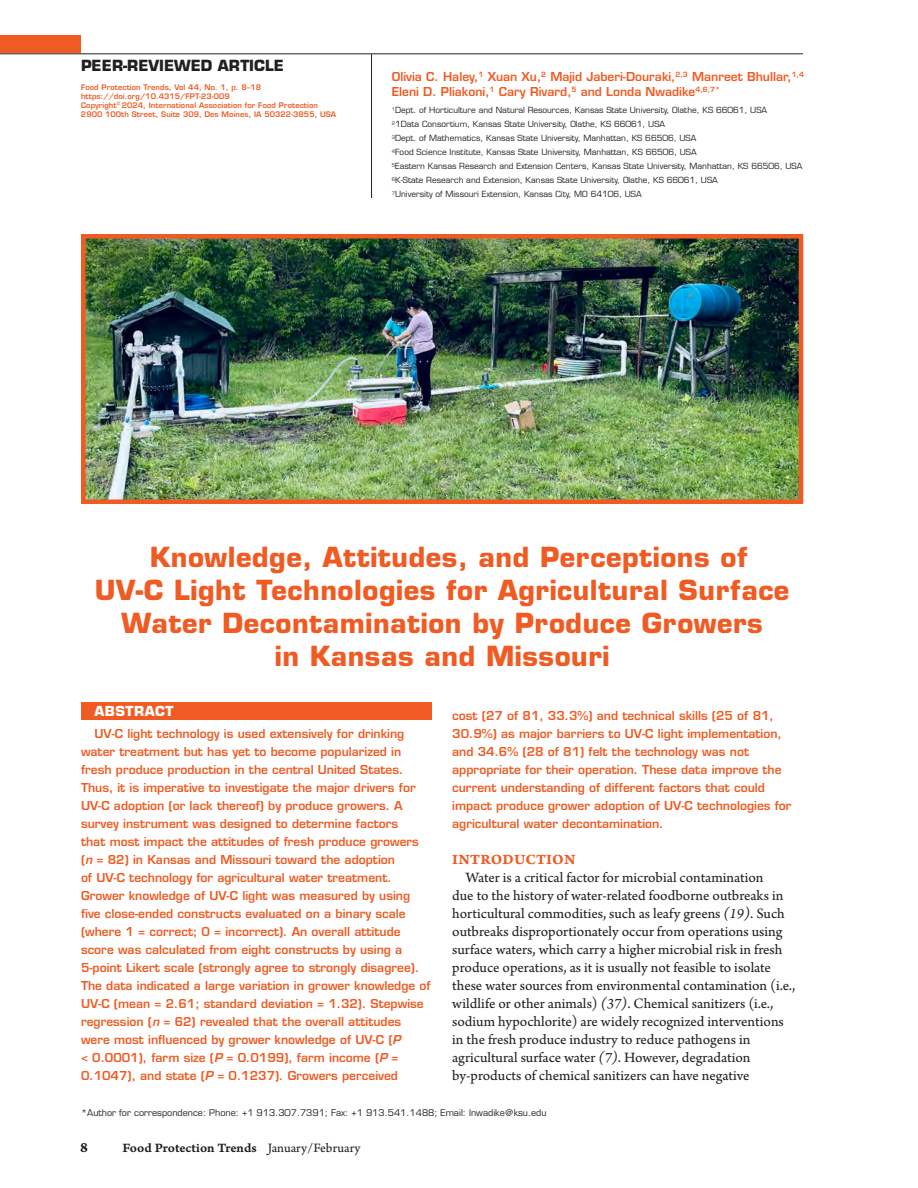
<style>
.page{position:relative;width:918px;height:1188px;background:#fff}
.page>*{position:absolute;margin:0;border:0;box-sizing:border-box;transform-origin:0 0}
.Article_Title{font:700 27px/33px "Eurostile LT Std";letter-spacing:.02em;color:#ef5b22;text-align:center}
.Body_Copy{font:15px/18px "Arno Pro Sm Text";color:#231f20}
.t1{font:700 15px "Eurostile LT Std";color:#231f20}
.Headers_in_Article{font:15px "Arno Pro Bold Caption";letter-spacing:.015em;color:#ef5b22}
.t2{font:15px "Arno Pro Bold Caption";color:#231f20}
.t3{font:13.5px "Arno Pro Smbd Caption";letter-spacing:-.005em;color:#231f20}
.Abstract_Title{font:700 13.5px "Eurostile LT Std";letter-spacing:.04em;color:#fff}
.Abstract_Summary{font:600 12px/18px "Eurostile LT Std";color:#ef5b22}
.Title_Page_Authors{font:600 12px/15px "Eurostile LT Std";color:#ef5b22}
.Author_for_Correspon{font:9px "Eurostile LT Std";color:#231f20}
.Title_Page_Author_In{font:8.25px "Eurostile LT Std";color:#231f20}
.Subhead_2{font:600 7.5px/9px "Eurostile LT Std";letter-spacing:.01em;color:#ef5b22}
.s1{font-style:italic}
.s2{font-family:"Arno Pro Italic Sm Text"}
.s3{font-family:"Arno Pro Sm Text"}
</style>
<div class="page">
<div style="left:81px;top:702px;width:351px;height:18px;background:#ef5b22"></div>
<div style="left:0;top:35px;width:81px;height:18px;background:#ef5b22"></div>
<hr style="left:371px;top:54px;width:1px;height:144px;background:#231f20">
<hr style="left:0;top:53px;width:803px;height:1px;background:#231f20">
<img style="left:86px;top:239px;width:712px;height:260px">
<div style="left:81px;top:234px;width:722px;height:270px;border:4px solid #ef5b22"></div>
<p class="t1" style="left:81px;top:56px;width:204px">PEER-REVIEWED ARTICLE</p>
<p class="Subhead_2" style="left:81px;top:82px;width:182px">Food Protection Trends, Vol 44, No. 1, p. 8–18</p>
<p class="Subhead_2" style="left:81px;top:91px;width:150px">https://doi.org/10.4315/FPT-23-009</p>
<p class="Subhead_2" style="left:81px;top:100px;width:257px">Copyright<sup>©</sup> 2024, International Association for Food Protection<br>2900 100th Street, Suite 309, Des Moines, IA 50322-3855, USA</p>
<p class="Title_Page_Authors" style="left:392px;top:69px;width:414px">Olivia C. Haley,<sup>1</sup> Xuan Xu,<sup>2</sup> Majid Jaberi-Douraki,<sup>2,3</sup> Manreet Bhullar,<sup>1,4<br></sup>Eleni D. Pliakoni,<sup>1</sup> Cary Rivard,<sup>5</sup> and Londa Nwadike<sup>4,6,7*</sup></p>
<p class="Title_Page_Author_In" style="left:392px;top:105px;width:377px"><sup>1</sup>Dept. of Horticulture and Natural Resources, Kansas State University, Olathe, KS 66061, USA</p>
<p class="Title_Page_Author_In" style="left:392px;top:119px;width:275px"><sup>2</sup>1Data Consortium, Kansas State University, Olathe, KS 66061, USA</p>
<p class="Title_Page_Author_In" style="left:392px;top:133px;width:306px"><sup>3</sup>Dept. of Mathematics, Kansas State University, Manhattan, KS 66506, USA</p>
<p class="Title_Page_Author_In" style="left:392px;top:147px;width:306px"><sup>4</sup>Food Science Institute, Kansas State University, Manhattan, KS 66506, USA</p>
<p class="Title_Page_Author_In" style="left:392px;top:161px;width:412px"><sup>5</sup>Eastern Kansas Research and Extension Centers, Kansas State University, Manhattan, KS 66506, USA</p>
<p class="Title_Page_Author_In" style="left:392px;top:175px;width:328px"><sup>6</sup>K-State Research and Extension, Kansas State University, Olathe, KS 66061, USA</p>
<p class="Title_Page_Author_In" style="left:392px;top:189px;width:251px"><sup>7</sup>University of Missouri Extension, Kansas City, MO 64106, USA</p>
<p class="Article_Title" style="left:95px;top:541px;width:696px">Knowledge, Attitudes, and Perceptions of<br>UV-C Light Technologies for Agricultural Surface Water Decontamination by Produce Growers<br>in Kansas and Missouri</p>
<p class="Abstract_Title" style="left:94px;top:703px;width:81px">ABSTRACT</p>
<p class="Abstract_Summary" style="left:81px;top:725px;width:351px;text-indent:14px">UV-C light technology is used extensively for drinking water treatment but has yet to become popularized in fresh produce production in the central United States.<br>Thus, it is imperative to investigate the major drivers for UV-C adoption (or lack thereof) by produce growers. A survey instrument was designed to determine factors<br>that most impact the attitudes of fresh produce growers (<span class="s1">n</span> = 82) in Kansas and Missouri toward the adoption<br>of UV-C technology for agricultural water treatment.<br>Grower knowledge of UV-C light was measured by using five close-ended constructs evaluated on a binary scale (where 1 = correct; 0 = incorrect). An overall attitude score was calculated from eight constructs by using a 5-point Likert scale (strongly agree to strongly disagree).<br>The data indicated a large variation in grower knowledge of UV-C (mean = 2.61; standard deviation = 1.32). Stepwise regression (<span class="s1">n</span> = 62) revealed that the overall attitudes were most influenced by grower knowledge of UV-C (<span class="s1">P<br></span>&lt; 0.0001), farm size (<span class="s1">P</span> = 0.0199), farm income (<span class="s1">P</span> = 0.1047), and state (<span class="s1">P</span> = 0.1237). Growers perceived</p>
<p class="Abstract_Summary" style="left:452px;top:707px;width:341px">cost (27 of 81, 33.3%) and technical skills (25 of 81, 30.9%) as major barriers to UV-C light implementation, and 34.6% (28 of 81) felt the technology was not appropriate for their operation. These data improve the current understanding of different factors that could impact produce grower adoption of UV-C technologies for agricultural water decontamination.</p>
<p class="Headers_in_Article" style="left:452px;top:850px;width:125px">INTRODUCTION</p>
<p class="Body_Copy" style="left:452px;top:869px;width:345px;text-indent:14px">Water is a critical factor for microbial contamination<br>due to the history of water-related foodborne outbreaks in horticultural commodities, such as leafy greens <span class="s2">(19)</span>. Such outbreaks disproportionately occur from operations using surface waters, which carry a higher microbial risk in fresh produce operations, as it is usually not feasible to isolate these water sources from environmental contamination (i.e., wildlife or other animals) <span class="s2">(37)</span>. Chemical sanitizers (i.e., sodium hypochlorite) are widely recognized interventions in the fresh produce industry to reduce pathogens in agricultural surface water <span class="s2">(7)</span>. However, degradation by-products of chemical sanitizers can have negative</p>
<p class="Author_for_Correspon" style="left:81px;top:1107px;width:467px">*Author for correspondence: Phone: +1 913.307.7391; Fax: +1 913.541.1488; Email: lnwadike@ksu.edu</p>
<p class="t2" style="left:80px;top:1138px;width:9px">8</p>
<p class="t3" style="left:123px;top:1140px;width:240px">Food Protection Trends <span class="s3">January/February</span></p>
</div>
